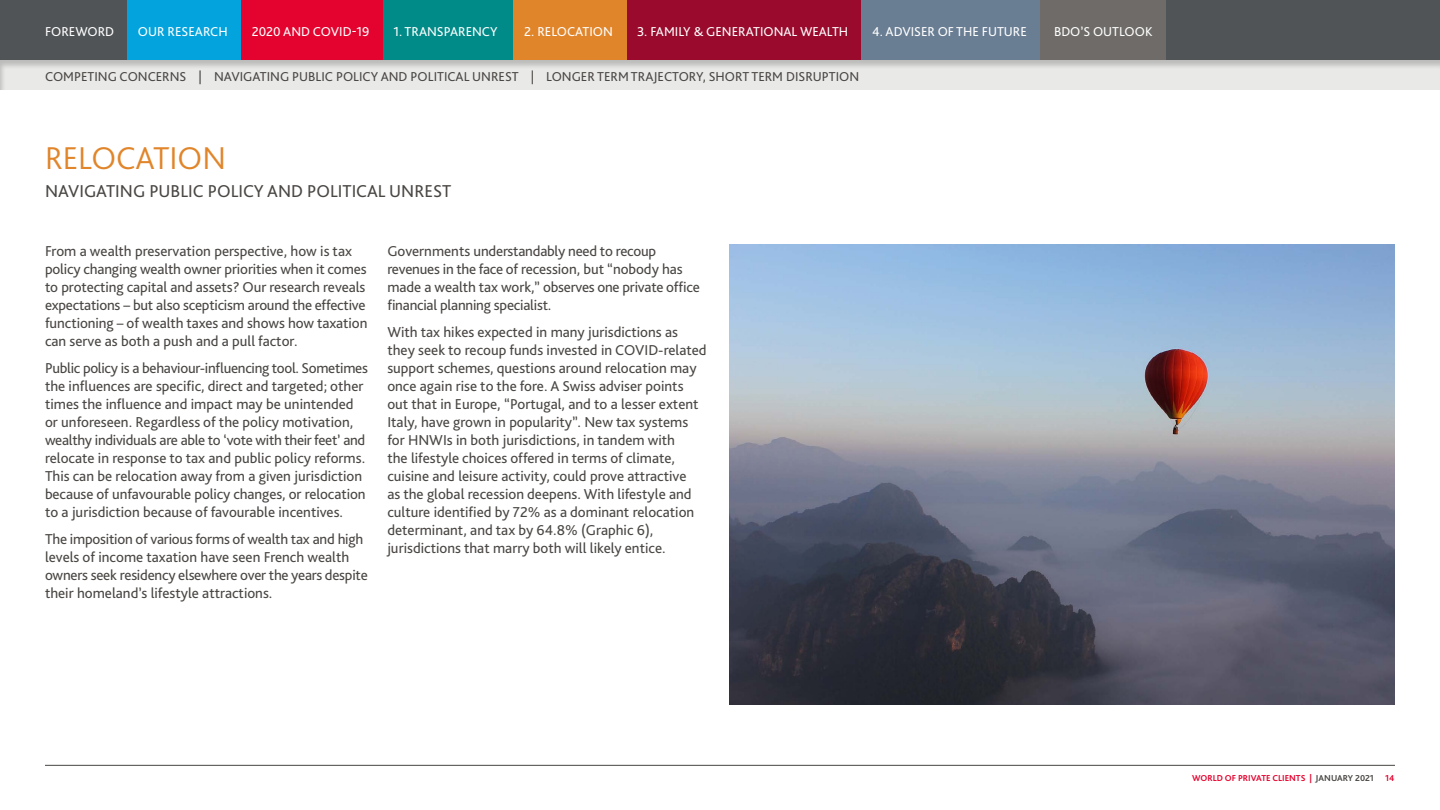
<style>
.page{position:relative;width:1440px;height:810px;background:#fff}
.page>*{position:absolute;margin:0;border:0;box-sizing:border-box;transform-origin:0 0}
.t1{font:300 33px "Bliss Pro";color:#e1852a}
.t2{font:18px "Bliss Pro";color:#494643}
.t3{font:15px/18px "Bliss Pro";color:#494643}
.t4{font:15px/18px "Bliss Pro";letter-spacing:-.02em;color:#494643}
.t5{font:13.5px "Bliss Pro";color:#fff}
.t6{font:13.5px "Bliss Pro";color:#494643}
.t7{font:700 9px "Bliss Pro";color:#e4032e}
.s1{color:#494643}
</style>
<div class="page">
<hr style="left:45px;top:765px;width:1350px;height:1px;background:#494643">
<div style="left:0;top:0;width:1440px;height:61px;background:#505457"></div>
<div style="left:861px;top:0;width:179px;height:61px;background:#697d93"></div>
<div style="left:1040px;top:0;width:126px;height:61px;background:#6e6b68"></div>
<div style="left:627px;top:0;width:234px;height:61px;background:#990a2c"></div>
<div style="left:513px;top:0;width:114px;height:61px;background:#e1852a"></div>
<div style="left:383px;top:0;width:130px;height:61px;background:#008b88"></div>
<div style="left:241px;top:0;width:142px;height:61px;background:#e4032e"></div>
<div style="left:127px;top:0;width:114px;height:61px;background:#03a3dd"></div>
<div style="left:0;top:56px;width:1440px;height:35px;background:#000;opacity:.2"></div>
<img style="left:730px;top:244px;width:665px;height:460px">
<p class="t5" style="left:45px;top:23px;width:71px">FOREWORD</p>
<p class="t5" style="left:138px;top:23px;width:91px">OUR RESEARCH</p>
<p class="t5" style="left:252px;top:23px;width:119px">2020 AND COVID-19</p>
<p class="t5" style="left:394px;top:23px;width:105px">1. TRANSPARENCY</p>
<p class="t5" style="left:524px;top:23px;width:90px">2. RELOCATION</p>
<p class="t5" style="left:637px;top:23px;width:213px">3. FAMILY &amp; GENERATIONAL WEALTH</p>
<p class="t5" style="left:872px;top:23px;width:156px">4. ADVISER OF THE FUTURE</p>
<p class="t5" style="left:1054px;top:23px;width:100px">BDO’S OUTLOOK</p>
<p class="t6" style="left:45px;top:68px;width:816px">COMPETING CONCERNS | NAVIGATING PUBLIC POLICY AND POLITICAL UNREST | LONGER TERM TRAJECTORY, SHORT TERM DISRUPTION</p>
<h1 class="t1" style="left:45px;top:137px;width:183px">RELOCATION</h1>
<p class="t2" style="left:45px;top:179px;width:408px">NAVIGATING PUBLIC POLICY AND POLITICAL UNREST</p>
<p class="t3" style="left:45px;top:242px;width:324px">From a wealth preservation perspective, how is tax policy changing wealth owner priorities when it comes to protecting capital and assets? Our research reveals expectations – but also scepticism around the effective functioning – of wealth taxes and shows how taxation can serve as both a push and a pull factor.</p>
<p class="t4" style="left:45px;top:359px;width:324px">Public policy is a behaviour-influencing tool. Sometimes the influences are specific, direct and targeted; other times the influence and impact may be unintended or unforeseen. Regardless of the policy motivation, wealthy individuals are able to ‘vote with their feet’ and relocate in response to tax and public policy reforms.<br>This can be relocation away from a given jurisdiction because of unfavourable policy changes, or relocation to a jurisdiction because of favourable incentives.</p>
<p class="t3" style="left:45px;top:530px;width:324px">The imposition of various forms of wealth tax and high levels of income taxation have seen French wealth owners seek residency elsewhere over the years despite their homeland’s lifestyle attractions.</p>
<p class="t3" style="left:387px;top:242px;width:314px">Governments understandably need to recoup revenues in the face of recession, but “nobody has made a wealth tax work,” observes one private office financial planning specialist.</p>
<p class="t3" style="left:387px;top:323px;width:321px">With tax hikes expected in many jurisdictions as they seek to recoup funds invested in COVID-related support schemes, questions around relocation may once again rise to the fore. A Swiss adviser points out that in Europe, “Portugal, and to a lesser extent Italy, have grown in popularity”. New tax systems for HNWIs in both jurisdictions, in tandem with<br>the lifestyle choices offered in terms of climate, cuisine and leisure activity, could prove attractive<br>as the global recession deepens. With lifestyle and culture identified by 72% as a dominant relocation determinant, and tax by 64.8% (Graphic 6), jurisdictions that marry both will likely entice.</p>
<p class="t7" style="left:1192px;top:772px;width:204px">WORLD OF PRIVATE CLIENTS | <span class="s1">JANUARY 2021</span> 14</p>
</div>
